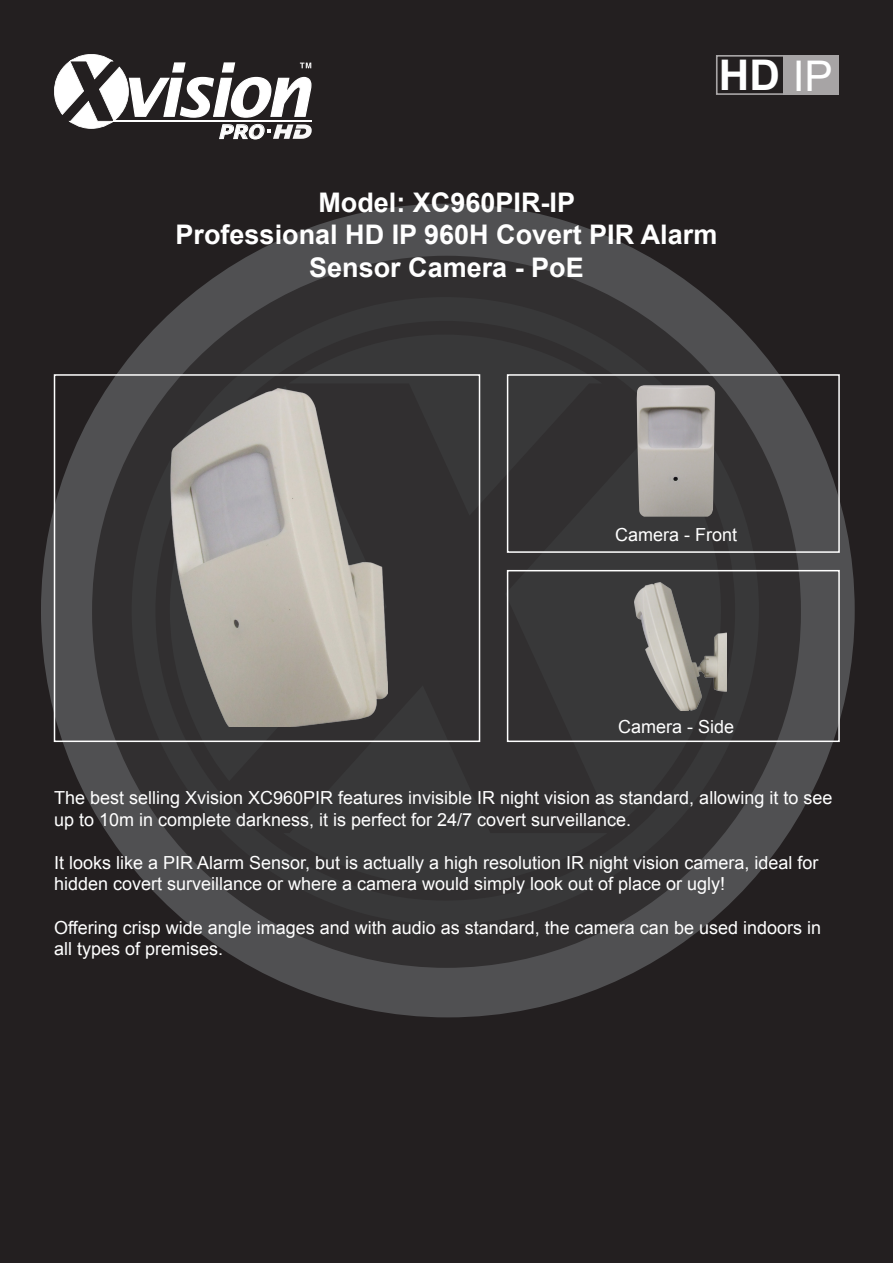
<style>
.page{position:relative;width:893px;height:1263px;background:#231f20}
.page>*{position:absolute;margin:0;border:0;box-sizing:border-box;transform-origin:0 0}
.t1{font:700 42.45px "Arial";color:#fff}
.t2{font:700 27px "Arial";color:#fff}
.t3{font:italic 700 19.2px "Verdana";color:#fff}
.t4{font:18px/21.6px "Arial";color:#fff}
.s1{font-weight:400}
</style>
<div class="page">
<div style="left:41px;top:204px;width:814px;height:813px;background:#505052;border-radius:50%"></div>
<div style="left:92px;top:256px;width:709px;height:712px;background:#312f30;border-radius:354px"></div>
<svg style="left:132px;top:297px;width:627px;height:627px"></svg>
<svg style="left:54px;top:54px;width:258px;height:86px"></svg>
<div style="left:716px;top:55px;width:116px;height:40px;border:2px solid #a7a4a5"></div>
<div style="left:783px;top:55px;width:56px;height:40px;background:#a7a4a5"></div>
<img style="left:168px;top:389px;width:220px;height:337px">
<img style="left:636px;top:385px;width:79px;height:132px">
<img style="left:635px;top:583px;width:92px;height:128px">
<div style="left:54px;top:374px;width:426px;height:368px;border:2px solid #fff"></div>
<div style="left:507px;top:374px;width:333px;height:179px;border:2px solid #fff"></div>
<div style="left:507px;top:570px;width:333px;height:172px;border:2px solid #fff"></div>
<p class="t3" style="left:219px;top:118px;width:47px">PRO</p>
<p class="t1" style="left:719px;top:47px;width:115px">HD <span class="s1">IP</span></p>
<p class="t2" style="left:318px;top:185px;width:258px">Model: XC960PIR-IP</p>
<p class="t2" style="left:176px;top:217px;width:543px">Professional HD IP 960H Covert PIR Alarm</p>
<p class="t2" style="left:309px;top:249px;width:276px">Sensor Camera - PoE</p>
<p class="t4" style="left:615px;top:524px;width:124px">Camera - Front</p>
<p class="t4" style="left:618px;top:716px;width:118px">Camera - Side</p>
<p class="t4" style="left:54px;top:787px;width:780px">The best selling Xvision XC960PIR features invisible IR night vision as standard, allowing it to see up to 10m in complete darkness, it is perfect for 24/7 covert surveillance.</p>
<p class="t4" style="left:54px;top:852px;width:766px">It looks like a PIR Alarm Sensor, but is actually a high resolution IR night vision camera, ideal for hidden covert surveillance or where a camera would simply look out of place or ugly!</p>
<p class="t4" style="left:54px;top:917px;width:769px">Offering crisp wide angle images and with audio as standard, the camera can be used indoors in all types of premises.</p>
</div>
